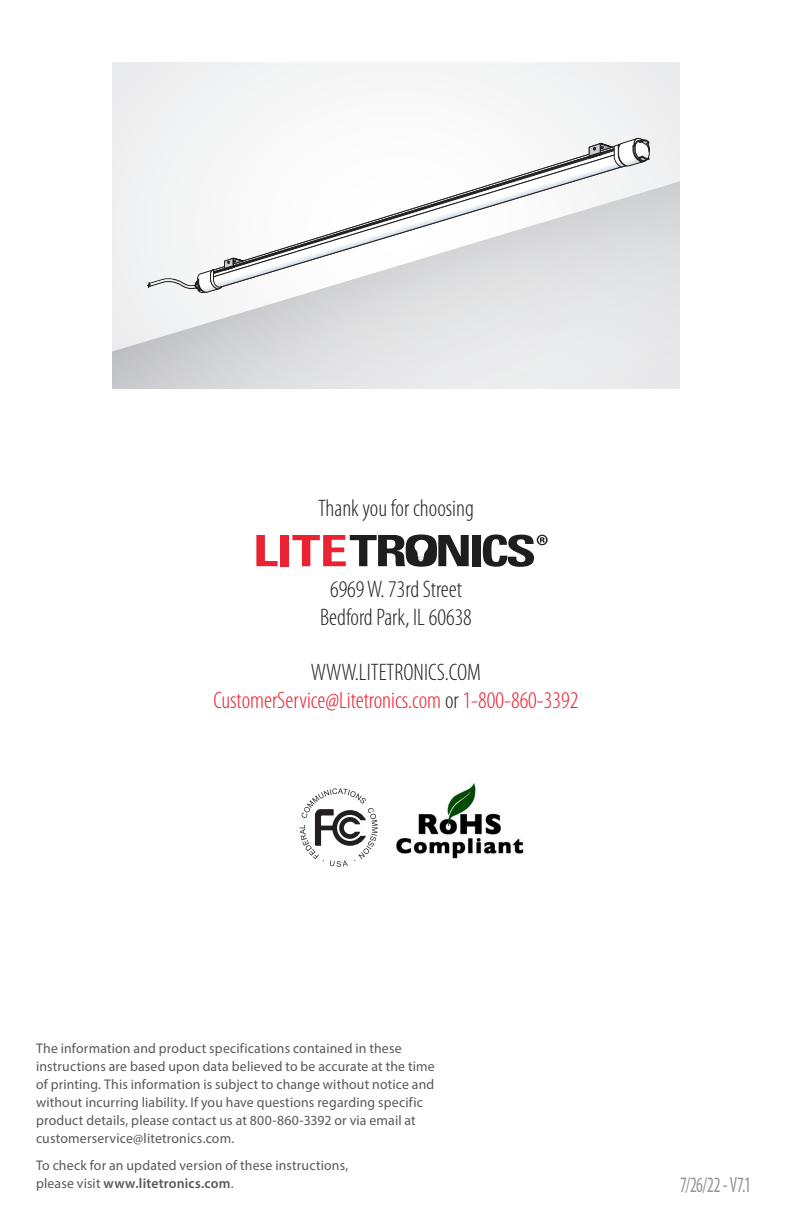
<style>
.page{position:relative;width:792px;height:1224px;background:#fff}
.page>*{position:absolute;margin:0;border:0;box-sizing:border-box;transform-origin:0 0}
.t1{font:300 condensed 24px "Myriad Pro";color:#231f20}
.t2{font:300 condensed 24px "Myriad Pro";color:#ee1b2d}
.t3{font:condensed 22px "Myriad Pro";color:#939598;scale:.8 1}
.CEO_Msg___Body{font:14px/18px "Myriad Pro";letter-spacing:.01em;color:#57585a}
.s1{color:#231f20}
.s2{font-weight:600}
</style>
<div class="page">
<svg style="left:300px;top:788px;width:78px;height:79px"></svg>
<img style="left:397px;top:783px;width:127px;height:76px">
<svg style="left:256px;top:535px;width:22px;height:31px"></svg>
<div style="left:281px;top:535px;width:8px;height:31px;background:#ea2232"></div>
<div style="left:473px;top:535px;width:8px;height:31px;background:#201d1e"></div>
<svg style="left:292px;top:534px;width:177px;height:33px"></svg>
<svg style="left:483px;top:534px;width:65px;height:33px"></svg>
<div style="left:112px;top:62px;width:568px;height:327px;background:#f4f5f5"></div>
<svg style="left:112px;top:181px;width:568px;height:208px"></svg>
<svg style="left:198px;top:181px;width:433px;height:110px"></svg>
<svg style="left:211px;top:154px;width:420px;height:134px"></svg>
<svg style="left:588px;top:137px;width:62px;height:30px"></svg>
<svg style="left:146px;top:258px;width:98px;height:35px"></svg>
<p class="t1" style="left:318px;top:494px;width:157px">Thank you for choosing</p>
<p class="t1" style="left:330px;top:575px;width:133px">6969 W. 73rd Street</p>
<p class="t1" style="left:320px;top:603px;width:153px">Bedford Park, IL 60638</p>
<p class="t1" style="left:311px;top:658px;width:172px">WWW.LITETRONICS.COM</p>
<p class="t2" style="left:214px;top:686px;width:366px">CustomerService@Litetronics.com <span class="s1">or</span> 1-800-860-3392</p>
<p class="CEO_Msg___Body" style="left:36px;top:1039px;width:400px">The information and product specifications contained in these instructions are based upon data believed to be accurate at the time of printing. This information is subject to change without notice and without incurring liability. If you have questions regarding specific product details, please contact us at 800-860-3392 or via email at customerservice@litetronics.com.</p>
<p class="CEO_Msg___Body" style="left:36px;top:1156px;width:314px">To check for an updated version of these instructions, please visit <span class="s2">www.litetronics.com</span>.</p>
<p class="t3" style="left:680px;top:1172px;width:90px">7/26/22 - V7.1</p>
</div>
